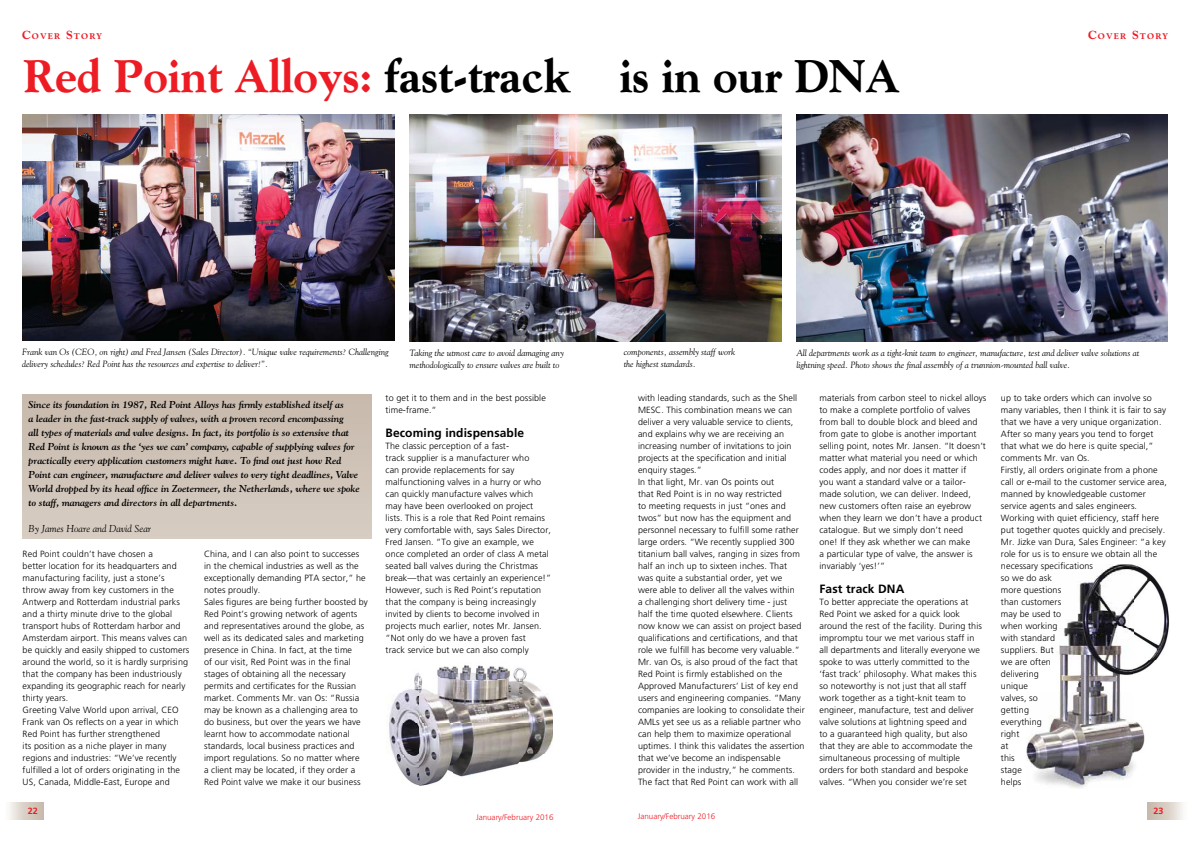
<style>
.page{position:relative;width:1191px;height:842px;background:#fff}
.page>*{position:absolute;margin:0;border:0;box-sizing:border-box;transform-origin:0 0}
.t1{font:800 46.5px "Goudy";color:#ed1c24;scale:.95 1}
.t2{font:800 46.5px "Goudy";color:#000;scale:.95 1}
.t3{font:700 12px "Frutiger";letter-spacing:.01em;color:#000}
.t4{font:italic 700 10px/14px "Goudy";letter-spacing:-.01em;color:#000}
.t5{font:italic 10px "Goudy";color:#000}
.t6{font:300 9px/12px "Frutiger";letter-spacing:.01em;color:#000}
.t7{font:italic 9px/12px "Goudy";color:#000}
.t8{font:700 9px "Frutiger";color:#ed1c24}
.t9{font:800 8.4px "Goudy";letter-spacing:.145em;color:#ed1c24}
.t10{font:300 8px "Frutiger";color:#ed1c24}
.s1{font-size:12px}
.s2{color:#000}
</style>
<div class="page">
<div style="left:3px;top:803px;width:40px;height:16px;background:linear-gradient(to right,#fdfdfc,#c5b6a8)"></div>
<img style="left:387px;top:665px;width:166px;height:121px">
<div style="left:23px;top:394px;width:348px;height:144px;background:#cfc3b7"></div>
<img style="left:409px;top:114px;width:372px;height:228px">
<img style="left:22px;top:114px;width:373px;height:226px">
<div style="left:1148px;top:803px;width:40px;height:16px;background:linear-gradient(to right,#c2b2a3,#faf9f7)"></div>
<img style="left:1026px;top:564px;width:143px;height:224px">
<img style="left:796px;top:114px;width:372px;height:228px">
<p class="t9" style="left:22px;top:31px;width:82px"><span class="s1">C</span>OVER <span class="s1">S</span>TORY</p>
<h1 class="t1" style="left:23px;top:49px;width:578px">Red Point Alloys: <span class="s2">fast-track</span></h1>
<h1 class="t2" style="left:620px;top:49px;width:296px">is in our DNA</h1>
<p class="t9" style="left:1088px;top:31px;width:82px"><span class="s1">C</span>OVER <span class="s1">S</span>TORY</p>
<p class="t7" style="left:22px;top:345px;width:368px">Frank van Os (CEO, on right) and Fred Jansen (Sales Director). “Unique valve requirements? Challenging delivery schedules? Red Point has the resources and expertise to deliver!”.</p>
<p class="t7" style="left:409px;top:347px;width:156px">Taking the utmost care to avoid damaging any methodologically to ensure valves are built to</p>
<p class="t4" style="left:29px;top:397px;width:333px">Since its foundation in 1987, Red Point Alloys has firmly established itself as<br>a leader in the fast-track supply of valves, with a proven record encompassing<br>all types of materials and valve designs. In fact, its portfolio is so extensive that Red Point is known as the ‘yes we can’ company, capable of supplying valves for practically every application customers might have. To find out just how Red Point can engineer, manufacture and deliver valves to very tight deadlines, Valve World dropped by its head office in Zoetermeer, the Netherlands, where we spoke to staff, managers and directors in all departments.</p>
<p class="t5" style="left:29px;top:522px;width:124px">By James Hoare and David Sear</p>
<p class="t6" style="left:23px;top:548px;width:168px">Red Point couldn’t have chosen a<br>better location for its headquarters and manufacturing facility, just a stone’s throw away from key customers in the Antwerp and Rotterdam industrial parks and a thirty minute drive to the global transport hubs of Rotterdam harbor and Amsterdam airport. This means valves can be quickly and easily shipped to customers around the world, so it is hardly surprising that the company has been industriously expanding its geographic reach for nearly thirty years.<br>Greeting Valve World upon arrival, CEO Frank van Os reflects on a year in which Red Point has further strengthened<br>its position as a niche player in many regions and industries: “We’ve recently fulfilled a lot of orders originating in the US, Canada, Middle-East, Europe and</p>
<p class="t6" style="left:204px;top:548px;width:165px">China, and I can also point to successes in the chemical industries as well as the exceptionally demanding PTA sector,” he notes proudly.<br>Sales figures are being further boosted by Red Point’s growing network of agents and representatives around the globe, as well as its dedicated sales and marketing presence in China. In fact, at the time<br>of our visit, Red Point was in the final stages of obtaining all the necessary permits and certificates for the Russian market. Comments Mr. van Os: “Russia may be known as a challenging area to do business, but over the years we have learnt how to accommodate national standards, local business practices and import regulations. So no matter where<br>a client may be located, if they order a Red Point valve we make it our business</p>
<p class="t6" style="left:385px;top:392px;width:162px">to get it to them and in the best possible time-frame.“</p>
<h2 class="t3" style="left:385px;top:426px;width:140px">Becoming indispensable</h2>
<p class="t6" style="left:385px;top:440px;width:167px">The classic perception of a fast-<br>track supplier is a manufacturer who<br>can provide replacements for say malfunctioning valves in a hurry or who can quickly manufacture valves which may have been overlooked on project lists. This is a role that Red Point remains very comfortable with, says Sales Director, Fred Jansen. “To give an example, we once completed an order of class A metal seated ball valves during the Christmas break—that was certainly an experience!” However, such is Red Point’s reputation that the company is being increasingly invited by clients to become involved in projects much earlier, notes Mr. Jansen. “Not only do we have a proven fast<br>track service but we can also comply</p>
<p class="t7" style="left:624px;top:346px;width:113px">components, assembly staff work the highest standards.</p>
<p class="t7" style="left:796px;top:347px;width:344px">All departments work as a tight-knit team to engineer, manufacture, test and deliver valve solutions at lightning speed. Photo shows the final assembly of a trunnion-mounted ball valve.</p>
<p class="t6" style="left:1001px;top:392px;width:167px">up to take orders which can involve so many variables, then I think it is fair to say that we have a very unique organization.<br>After so many years you tend to forget that what we do here is quite special,” comments Mr. van Os.<br>Firstly, all orders originate from a phone call or e-mail to the customer service area, manned by knowledgeable customer service agents and sales engineers.<br>Working with quiet efficiency, staff here put together quotes quickly and precisely.<br>Mr. Jizke van Dura, Sales Engineer: “a key role for us is to ensure we obtain all the necessary specifications<br>so we do ask<br>more questions<br>than customers<br>may be used to<br>when working<br>with standard<br>suppliers. But<br>we are often<br>delivering<br>unique<br>valves, so<br>getting<br>everything<br>right<br>at<br>this<br>stage<br>helps</p>
<p class="t6" style="left:638px;top:392px;width:168px">with leading standards, such as the Shell MESC. This combination means we can deliver a very valuable service to clients, and explains why we are receiving an increasing number of invitations to join projects at the specification and initial enquiry stages.”<br>In that light, Mr. van Os points out<br>that Red Point is in no way restricted<br>to meeting requests in just “ones and twos” but now has the equipment and personnel necessary to fulfill some rather large orders. “We recently supplied 300 titanium ball valves, ranging in sizes from half an inch up to sixteen inches. That<br>was quite a substantial order, yet we<br>were able to deliver all the valves within<br>a challenging short delivery time - just<br>half the time quoted elsewhere. Clients now know we can assist on project based qualifications and certifications, and that role we fulfill has become very valuable.” Mr. van Os, is also proud of the fact that Red Point is firmly established on the Approved Manufacturers’ List of key end users and engineering companies. “Many companies are looking to consolidate their AMLs yet see us as a reliable partner who can help them to maximize operational uptimes. I think this validates the assertion that we’ve become an indispensable provider in the industry,” he comments.<br>The fact that Red Point can work with all</p>
<p class="t6" style="left:819px;top:392px;width:168px">materials from carbon steel to nickel alloys to make a complete portfolio of valves from ball to double block and bleed and from gate to globe is another important selling point, notes Mr. Jansen. “It doesn’t matter what material you need or which codes apply, and nor does it matter if<br>you want a standard valve or a tailor&shy;made solution, we can deliver. Indeed, new customers often raise an eyebrow when they learn we don’t have a product catalogue. But we simply don’t need<br>one! If they ask whether we can make<br>a particular type of valve, the answer is invariably ‘yes!’”</p>
<h2 class="t3" style="left:819px;top:582px;width:86px">Fast track DNA</h2>
<p class="t6" style="left:819px;top:596px;width:164px">To better appreciate the operations at Red Point we asked for a quick look around the rest of the facility. During this impromptu tour we met various staff in all departments and literally everyone we spoke to was utterly committed to the ‘fast track’ philosophy. What makes this so noteworthy is not just that all staff work together as a tight-knit team to engineer, manufacture, test and deliver valve solutions at lightning speed and<br>to a guaranteed high quality, but also that they are able to accommodate the simultaneous processing of multiple orders for both standard and bespoke valves. “When you consider we’re set</p>
<p class="t8" style="left:28px;top:806px;width:12px">22</p>
<p class="t10" style="left:476px;top:812px;width:79px">January/February 2016</p>
<p class="t10" style="left:638px;top:812px;width:79px">January/February 2016</p>
<p class="t8" style="left:1153px;top:806px;width:12px">23</p>
</div>
